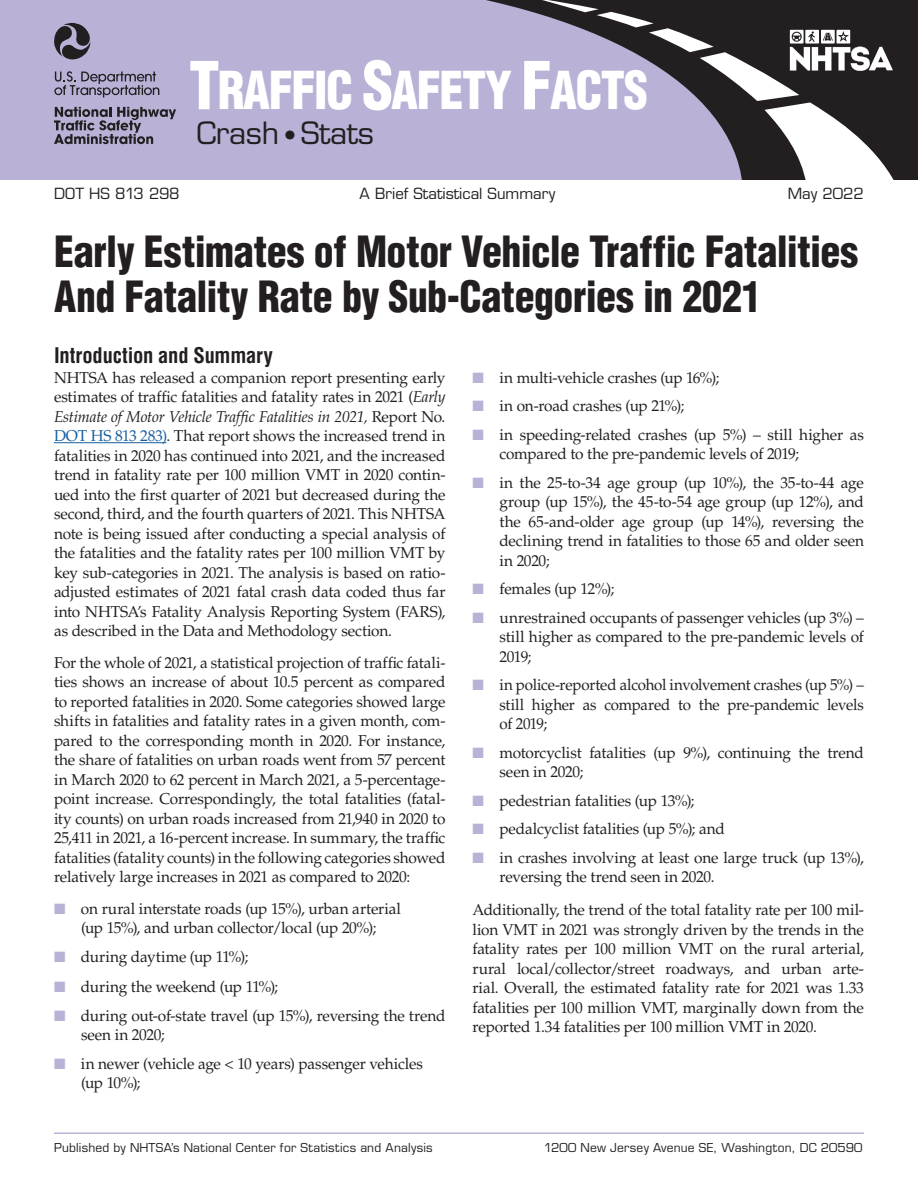
<style>
.page{position:relative;width:918px;height:1188px;background:#fff}
.page>*{position:absolute;margin:0;border:0;box-sizing:border-box;transform-origin:0 0}
.t1{font:900 condensed 51px "Helvetica LT Std";letter-spacing:-.03em;color:#fff;scale:.95 1}
.t2{font:900 condensed 42px/45px "Helvetica LT Std";letter-spacing:-.01em;color:#231f20;scale:.95 1}
.t3{font:30px "Eurostile LT Std";letter-spacing:-.01em;color:#231f20}
.HeadA{font:700 condensed 21px "Helvetica LT Std";letter-spacing:-.01em;color:#231f20}
.Body_Text__11_13_5{font:15.75px/19.5px "Palatino LT Std";letter-spacing:-.01em;color:#231f20;text-align:justify}
.Bullet_1{font:15.75px/19.5px "Palatino LT Std";letter-spacing:-.015em;color:#231f20}
.Bullet_1-2{font:15.75px/19.5px "Palatino LT Std";letter-spacing:-.015em;color:#231f20;text-align:justify;scale:.96 1}
.t4{font:15px "Eurostile LT Std";color:#231f20}
.t5{font:12px "Eurostile LT Std";letter-spacing:.015em;color:#231f20}
.s1{font-size:64.5px}
.s2{font-size:24px}
.s3{font-style:italic}
.s4{color:#175d9e}
.s5{color:#b9b1d6}
</style>
<div class="page">
<hr style="left:54px;top:1132px;width:810px;height:2px;background:#b9b1d6">
<div style="left:0;top:0;width:918px;height:180px;background:#b9b1d6"></div>
<svg style="left:486px;top:0;width:432px;height:180px"></svg>
<svg style="left:529px;top:0;width:367px;height:180px"></svg>
<svg style="left:54px;top:23px;width:37px;height:37px"></svg>
<svg style="left:54px;top:71px;width:105px;height:26px"></svg>
<svg style="left:54px;top:107px;width:122px;height:37px"></svg>
<hr style="left:54px;top:442px;width:112px;height:1px;background:#175d9e">
<h1 class="t1" style="left:189px;top:58px;width:485px"><span class="s1">T</span>RAFFIC <span class="s1">S</span>AFETY <span class="s1">F</span>ACTS</h1>
<h3 class="t3" style="left:196px;top:115px;width:179px">Crash <span class="s2">•</span> Stats</h3>
<p class="t4" style="left:54px;top:185px;width:127px">DOT HS 813 298</p>
<p class="t4" style="left:360px;top:185px;width:197px">A Brief Statistical Summary</p>
<p class="t4" style="left:788px;top:185px;width:78px">May 2022</p>
<h1 class="t2" style="left:54px;top:229px;width:848px">Early Estimates of Motor Vehicle Traffic Fatalities<br>And Fatality Rate by Sub-Categories in 2021</h1>
<h2 class="HeadA" style="left:54px;top:342px;width:220px">Introduction and Summary</h2>
<p class="Body_Text__11_13_5" style="left:54px;top:368px;width:393px">NHTSA has released a companion report presenting early estimates of traffic fatalities and fatality rates in 2021 (<span class="s3">Early Estimate of Motor Vehicle Traffic Fatalities in 2021,</span> Report No.<br><span class="s4">DOT HS 813 283)</span>. That report shows the increased trend in fatalities in 2020 has continued into 2021, and the increased trend in fatality rate per 100 million VMT in 2020 contin&shy;ued into the first quarter of 2021 but decreased during the second, third, and the fourth quarters of 2021. This NHTSA note is being issued after conducting a special analysis of the fatalities and the fatality rates per 100 million VMT by key sub-categories in 2021. The analysis is based on ratio&shy;adjusted estimates of 2021 fatal crash data coded thus far into NHTSA’s Fatality Analysis Reporting System (FARS), as described in the Data and Methodology section.</p>
<p class="Body_Text__11_13_5" style="left:54px;top:653px;width:393px">For the whole of 2021, a statistical projection of traffic fatali&shy;ties shows an increase of about 10.5 percent as compared to reported fatalities in 2020. Some categories showed large shifts in fatalities and fatality rates in a given month, com&shy;pared to the corresponding month in 2020. For instance, the share of fatalities on urban roads went from 57 percent in March 2020 to 62 percent in March 2021, a 5-percentage&shy;point increase. Correspondingly, the total fatalities (fatal&shy;ity counts) on urban roads increased from 21,940 in 2020 to 25,411 in 2021, a 16-percent increase. In summary, the traffic fatalities (fatality counts) in the following categories showed relatively large increases in 2021 as compared to 2020:</p>
<p class="Bullet_1" style="left:54px;top:899px;width:349px;text-align:center"><span class="s5">■</span> on rural interstate roads (up 15%), urban arterial (up 15%), and urban collector/local (up 20%);</p>
<p class="Bullet_1" style="left:54px;top:948px;width:196px"><span class="s5">■</span> during daytime (up 11%);</p>
<p class="Bullet_1" style="left:54px;top:977px;width:226px"><span class="s5">■</span> during the weekend (up 11%);</p>
<p class="Bullet_1" style="left:81px;top:1006px;width:366px;text-indent:-27px"><span class="s5">■</span> during out-of-state travel (up 15%), reversing the trend seen in 2020;</p>
<p class="Bullet_1" style="left:81px;top:1054px;width:343px;text-indent:-27px"><span class="s5">■</span> in newer (vehicle age &lt; 10 years) passenger vehicles (up 10%);</p>
<p class="Bullet_1" style="left:472px;top:368px;width:248px"><span class="s5">■</span> in multi-vehicle crashes (up 16%);</p>
<p class="Bullet_1" style="left:472px;top:396px;width:213px"><span class="s5">■</span> in on-road crashes (up 21%);</p>
<p class="Bullet_1" style="left:500px;top:425px;width:366px;text-indent:-27px"><span class="s5">■</span> in speeding-related crashes (up 5%) – still higher as compared to the pre-pandemic levels of 2019;</p>
<p class="Bullet_1" style="left:500px;top:473px;width:366px;text-align:justify;text-indent:-27px"><span class="s5">■</span> in the 25-to-34 age group (up 10%), the 35-to-44 age group (up 15%), the 45-to-54 age group (up 12%), and the 65-and-older age group (up 14%), reversing the declining trend in fatalities to those 65 and older seen in 2020;</p>
<p class="Bullet_1" style="left:472px;top:579px;width:143px"><span class="s5">■</span> females (up 12%);</p>
<p class="Bullet_1" style="left:500px;top:608px;width:366px;text-align:justify;text-indent:-27px"><span class="s5">■</span> unrestrained occupants of passenger vehicles (up 3%) – still higher as compared to the pre-pandemic levels of 2019;</p>
<p class="Bullet_1-2" style="left:500px;top:675px;width:381px;text-indent:-27px"><span class="s5">■</span> in police-reported alcohol involvement crashes (up 5%) – still higher as compared to the pre-pandemic levels of 2019;</p>
<p class="Bullet_1" style="left:500px;top:743px;width:366px;text-indent:-27px"><span class="s5">■</span> motorcyclist fatalities (up 9%), continuing the trend seen in 2020;</p>
<p class="Bullet_1" style="left:472px;top:791px;width:223px"><span class="s5">■</span> pedestrian fatalities (up 13%);</p>
<p class="Bullet_1" style="left:472px;top:819px;width:254px"><span class="s5">■</span> pedalcyclist fatalities (up 5%); and</p>
<p class="Bullet_1" style="left:500px;top:848px;width:366px;text-indent:-27px"><span class="s5">■</span> in crashes involving at least one large truck (up 13%), reversing the trend seen in 2020.</p>
<p class="Body_Text__11_13_5" style="left:472px;top:900px;width:393px">Additionally, the trend of the total fatality rate per 100 mil&shy;lion VMT in 2021 was strongly driven by the trends in the fatality rates per 100 million VMT on the rural arterial, rural local/collector/street roadways, and urban arte&shy;rial. Overall, the estimated fatality rate for 2021 was 1.33 fatalities per 100 million VMT, marginally down from the reported 1.34 fatalities per 100 million VMT in 2020.</p>
<p class="t5" style="left:54px;top:1140px;width:380px">Published by NHTSA’s National Center for Statistics and Analysis</p>
<p class="t5" style="left:544px;top:1140px;width:320px">1200 New Jersey Avenue SE, Washington, DC 20590</p>
</div>
